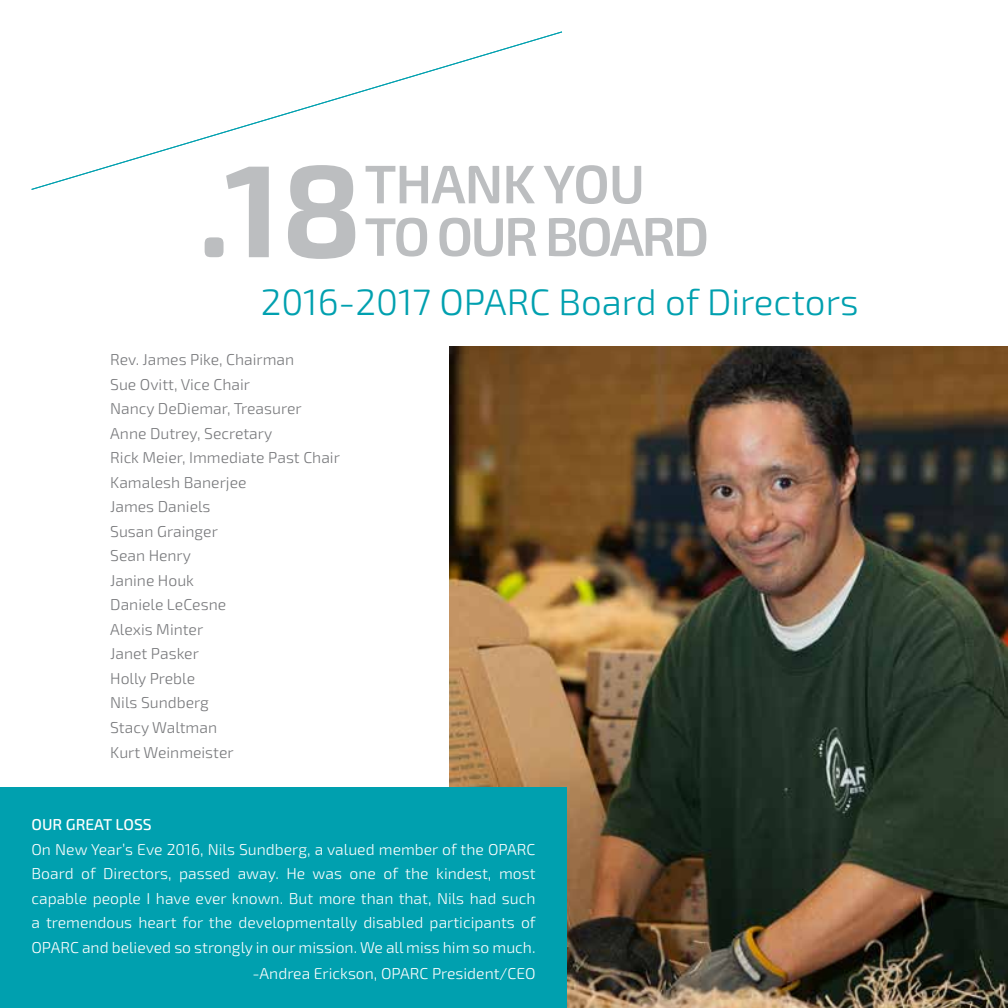
<style>
.page{position:relative;width:1008px;height:1008px;background:#fff}
.page>*{position:absolute;margin:0;border:0;box-sizing:border-box;transform-origin:0 0}
.t1{font:700 131.25px "Exo 2";color:#bcbec0}
.t2{font:600 54.25px/52.5px "Exo 2";letter-spacing:-.05em;color:#bcbec0}
.t3{font:300 36.75px "Exo 2";color:#00a0af}
.t4{font:300 15.75px/24.5px "Exo 2";color:#fff;text-align:justify}
.t5{font:300 15.75px/24.5px "Exo 2";color:#77787b}
.t6{font:500 15.75px "Exo 2";color:#fff}
</style>
<div class="page">
<svg style="left:31px;top:31px;width:531px;height:159px"></svg>
<img style="left:450px;top:346px;width:558px;height:662px">
<div style="left:0;top:788px;width:567px;height:220px;background:#00a0af"></div>
<h1 class="t1" style="left:198px;top:133px;width:166px">.18</h1>
<h2 class="t2" style="left:364px;top:159px;width:346px">THANK YOU<br>TO OUR BOARD</h2>
<h3 class="t3" style="left:261px;top:281px;width:599px">2016-2017 OPARC Board of Directors</h3>
<p class="t5" style="left:110px;top:348px;width:231px">Rev. James Pike, Chairman<br>Sue Ovitt, Vice Chair<br>Nancy DeDiemar, Treasurer<br>Anne Dutrey, Secretary<br>Rick Meier, Immediate Past Chair<br>Kamalesh Banerjee<br>James Daniels<br>Susan Grainger<br>Sean Henry<br>Janine Houk<br>Daniele LeCesne<br>Alexis Minter<br>Janet Pasker<br>Holly Preble<br>Nils Sundberg<br>Stacy Waltman<br>Kurt Weinmeister</p>
<p class="t6" style="left:32px;top:815px;width:122px">OUR GREAT LOSS</p>
<p class="t4" style="left:32px;top:837px;width:506px">On New Year’s Eve 2016, Nils Sundberg, a valued member of the OPARC Board of Directors, passed away. He was one of the kindest, most capable people I have ever known. But more than that, Nils had such a tremendous heart for the developmentally disabled participants of OPARC and believed so strongly in our mission. We all miss him so much.</p>
<p class="t4" style="left:252px;top:961px;width:285px">-Andrea Erickson, OPARC President/CEO</p>
</div>
